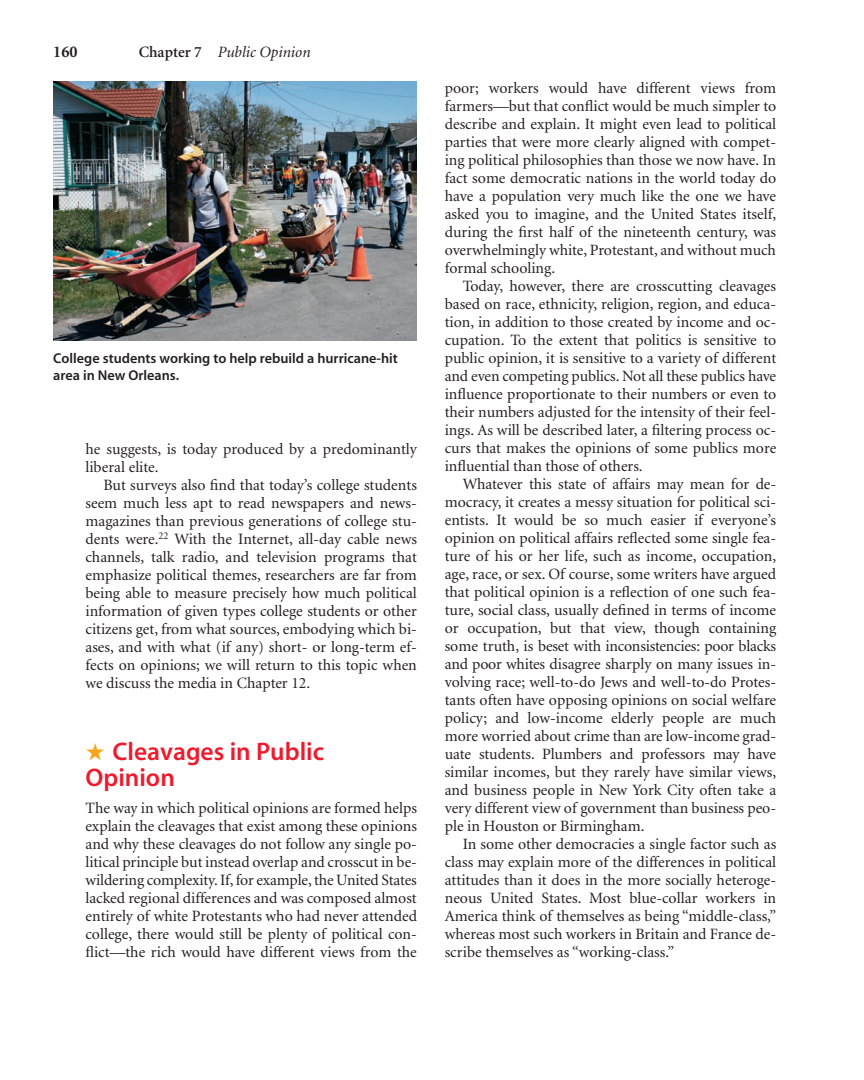
<style>
.page{position:relative;width:864px;height:1080px;background:#fff}
.page>*{position:absolute;margin:0;border:0;box-sizing:border-box;transform-origin:0 0}
.t1{font:25.5px/25.5px "Myriad Sem";color:#ee1b2d}
.t2{font:700 16.5px "Minion";color:#231f20}
.t3{font:15.75px/18px "Minion";color:#231f20;text-align:justify}
.t4{font:italic 15.75px "Minion";color:#231f20}
.t5{font:14.25px/16.5px "Myriad Sem";color:#231f20}
.s1{font-weight:600;font-style:normal}
.s2{color:#f9a51b}
</style>
<div class="page">
<img style="left:53px;top:81px;width:363px;height:259px">
<p class="t2" style="left:53px;top:45px;width:26px">160</p>
<p class="t4" style="left:139px;top:46px;width:173px"><span class="s1">Chapter 7</span> Public Opinion</p>
<p class="t5" style="left:53px;top:351px;width:346px">College students working to help rebuild a hurricane-hit area in New Orleans.</p>
<p class="t3" style="left:86px;top:441px;width:333px">he suggests, is today produced by a predominantly</p>
<p class="t3" style="left:86px;top:459px;width:75px">liberal elite.</p>
<p class="t3" style="left:104px;top:477px;width:315px">But surveys also find that today’s college students</p>
<p class="t3" style="left:86px;top:495px;width:333px">seem much less apt to read newspapers and news-</p>
<p class="t3" style="left:86px;top:513px;width:333px">magazines than previous generations of college stu-</p>
<p class="t3" style="left:86px;top:531px;width:333px">dents were.<sup>22</sup> With the Internet, all-day cable news</p>
<p class="t3" style="left:85px;top:549px;width:333px">channels, talk radio, and television programs that</p>
<p class="t3" style="left:85px;top:567px;width:333px">emphasize political themes, researchers are far from</p>
<p class="t3" style="left:85px;top:585px;width:333px">being able to measure precisely how much political</p>
<p class="t3" style="left:85px;top:603px;width:333px">information of given types college students or other</p>
<p class="t3" style="left:85px;top:621px;width:333px">citizens get, from what sources, embodying which bi-</p>
<p class="t3" style="left:85px;top:639px;width:333px">ases, and with what (if any) short- or long-term ef-</p>
<p class="t3" style="left:85px;top:657px;width:333px">fects on opinions; we will return to this topic when</p>
<p class="t3" style="left:85px;top:675px;width:226px">we discuss the media in Chapter 12.</p>
<p class="t1" style="left:85px;top:741px;width:240px"><span class="s2">★</span> Cleavages in Public<br>Opinion</p>
<p class="t3" style="left:86px;top:800px;width:333px">The way in which political opinions are formed helps explain the cleavages that exist among these opinions and why these cleavages do not follow any single po&shy;litical principle but instead overlap and crosscut in be&shy;wildering complexity. If, for example, the United States lacked regional differences and was composed almost entirely of white Protestants who had never attended college, there would still be plenty of political con&shy;flict—the rich would have different views from the</p>
<p class="t3" style="left:445px;top:80px;width:333px">poor; workers would have different views from</p>
<p class="t3" style="left:445px;top:98px;width:333px">farmers—but that conflict would be much simpler to</p>
<p class="t3" style="left:445px;top:116px;width:333px">describe and explain. It might even lead to political</p>
<p class="t3" style="left:445px;top:134px;width:333px">parties that were more clearly aligned with compet-</p>
<p class="t3" style="left:445px;top:152px;width:333px">ing political philosophies than those we now have. In</p>
<p class="t3" style="left:445px;top:170px;width:333px">fact some democratic nations in the world today do</p>
<p class="t3" style="left:445px;top:188px;width:333px">have a population very much like the one we have</p>
<p class="t3" style="left:445px;top:206px;width:333px">asked you to imagine, and the United States itself,</p>
<p class="t3" style="left:445px;top:224px;width:333px">during the first half of the nineteenth century, was</p>
<p class="t3" style="left:445px;top:242px;width:333px">overwhelmingly white, Protestant, and without much</p>
<p class="t3" style="left:445px;top:260px;width:112px">formal schooling.</p>
<p class="t3" style="left:463px;top:278px;width:315px">Today, however, there are crosscutting cleavages</p>
<p class="t3" style="left:445px;top:296px;width:333px">based on race, ethnicity, religion, region, and educa-</p>
<p class="t3" style="left:445px;top:314px;width:333px">tion, in addition to those created by income and oc-</p>
<p class="t3" style="left:445px;top:332px;width:333px">cupation. To the extent that politics is sensitive to</p>
<p class="t3" style="left:445px;top:350px;width:333px">public opinion, it is sensitive to a variety of different</p>
<p class="t3" style="left:445px;top:368px;width:333px">and even competing publics. Not all these publics have</p>
<p class="t3" style="left:445px;top:386px;width:333px">influence proportionate to their numbers or even to</p>
<p class="t3" style="left:445px;top:404px;width:333px">their numbers adjusted for the intensity of their feel-</p>
<p class="t3" style="left:445px;top:422px;width:333px">ings. As will be described later, a filtering process oc-</p>
<p class="t3" style="left:445px;top:440px;width:333px">curs that makes the opinions of some publics more</p>
<p class="t3" style="left:445px;top:458px;width:200px">influential than those of others.</p>
<p class="t3" style="left:463px;top:476px;width:315px">Whatever this state of affairs may mean for de-</p>
<p class="t3" style="left:445px;top:494px;width:333px">mocracy, it creates a messy situation for political sci-</p>
<p class="t3" style="left:445px;top:512px;width:333px">entists. It would be so much easier if everyone’s</p>
<p class="t3" style="left:445px;top:530px;width:333px">opinion on political affairs reflected some single fea-</p>
<p class="t3" style="left:445px;top:548px;width:333px">ture of his or her life, such as income, occupation,</p>
<p class="t3" style="left:445px;top:566px;width:333px">age, race, or sex. Of course, some writers have argued</p>
<p class="t3" style="left:445px;top:584px;width:333px">that political opinion is a reflection of one such fea-</p>
<p class="t3" style="left:445px;top:602px;width:333px">ture, social class, usually defined in terms of income</p>
<p class="t3" style="left:445px;top:620px;width:333px">or occupation, but that view, though containing</p>
<p class="t3" style="left:445px;top:638px;width:333px">some truth, is beset with inconsistencies: poor blacks</p>
<p class="t3" style="left:445px;top:656px;width:333px">and poor whites disagree sharply on many issues in-</p>
<p class="t3" style="left:445px;top:674px;width:333px">volving race; well-to-do Jews and well-to-do Protes-</p>
<p class="t3" style="left:445px;top:692px;width:333px">tants often have opposing opinions on social welfare</p>
<p class="t3" style="left:445px;top:710px;width:333px">policy; and low-income elderly people are much</p>
<p class="t3" style="left:445px;top:728px;width:333px">more worried about crime than are low-income grad-</p>
<p class="t3" style="left:445px;top:746px;width:333px">uate students. Plumbers and professors may have</p>
<p class="t3" style="left:445px;top:764px;width:333px">similar incomes, but they rarely have similar views,</p>
<p class="t3" style="left:445px;top:782px;width:333px">and business people in New York City often take a</p>
<p class="t3" style="left:445px;top:800px;width:333px">very different view of government than business peo-</p>
<p class="t3" style="left:445px;top:818px;width:201px">ple in Houston or Birmingham.</p>
<p class="t3" style="left:463px;top:836px;width:315px">In some other democracies a single factor such as</p>
<p class="t3" style="left:445px;top:854px;width:333px">class may explain more of the differences in political</p>
<p class="t3" style="left:445px;top:872px;width:333px">attitudes than it does in the more socially heteroge-</p>
<p class="t3" style="left:445px;top:890px;width:333px">neous United States. Most blue-collar workers in</p>
<p class="t3" style="left:445px;top:908px;width:333px">America think of themselves as being “middle-class,”</p>
<p class="t3" style="left:445px;top:926px;width:333px">whereas most such workers in Britain and France de-</p>
<p class="t3" style="left:445px;top:944px;width:231px">scribe themselves as “working-class.”</p>
</div>
